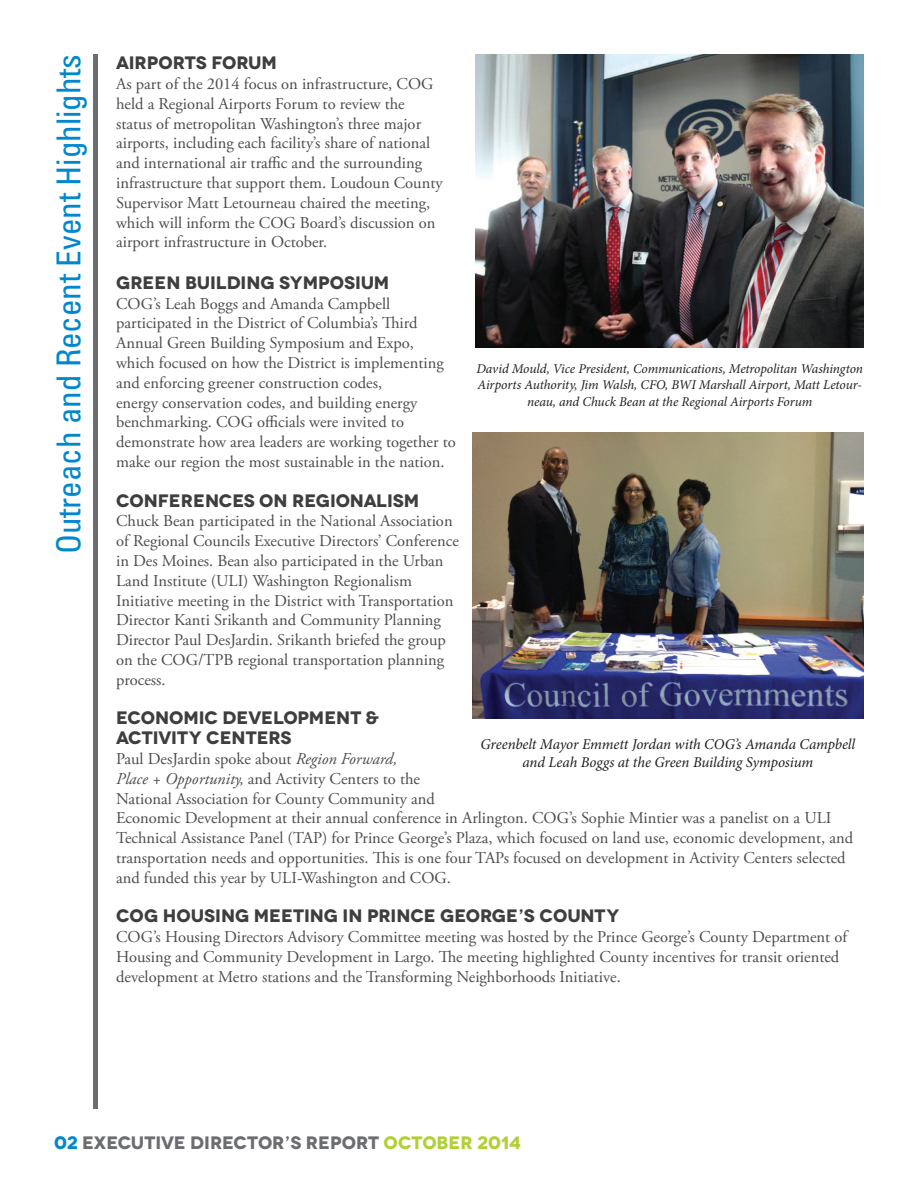
<style>
.page{position:relative;width:918px;height:1188px;background:#fff}
.page>*{position:absolute;margin:0;border:0;box-sizing:border-box;transform-origin:0 0}
.t1{font:condensed 33px "Univers LTCYR 57";color:#0087cd}
.t2{font:700 18px/19.8px "Novecentowide";color:#3e3e3f}
.t3{font:700 18px "Novecentowide";color:#6c6d70}
.t4{font:16.5px/19.8px "Adobe Garamond Pro";color:#4b4c4d}
.t5{font:italic 15px/18px "Minion Pro";letter-spacing:-.01em;color:#231f20;text-align:center}
.t6{font:italic 13.5px/16px "Minion Pro";letter-spacing:-.01em;color:#231f20;text-align:center}
.s1{font-style:italic}
.s2{color:#0087cd}
.s3{color:#b0d136}
</style>
<div class="page">
<div style="left:93px;top:54px;width:5px;height:1055px;background:#6c6d70"></div>
<img style="left:475px;top:54px;width:389px;height:293px">
<img style="left:472px;top:433px;width:392px;height:285px">
<h1 class="t1" style="left:48px;top:554px;width:502px;rotate:-90deg">Outreach and Recent Event Highlights</h1>
<p class="t2" style="left:116px;top:53px;width:162px">AIRPORTS FORUM</p>
<p class="t4" style="left:116px;top:75px;width:328px">As part of the 2014 focus on infrastructure, COG held a Regional Airports Forum to review the status of metropolitan Washington’s three major airports, including each facility’s share of national and international air traffic and the surrounding infrastructure that support them. Loudoun County Supervisor Matt Letourneau chaired the meeting, which will inform the COG Board’s discussion on airport infrastructure in October.</p>
<p class="t2" style="left:116px;top:273px;width:275px">GREEN BUILDING SYMPOSIUM</p>
<p class="t4" style="left:116px;top:294px;width:341px">COG’s Leah Boggs and Amanda Campbell participated in the District of Columbia’s Third Annual Green Building Symposium and Expo, which focused on how the District is implementing and enforcing greener construction codes,<br>energy conservation codes, and building energy benchmarking. COG officials were invited to demonstrate how area leaders are working together to make our region the most sustainable in the nation.</p>
<p class="t2" style="left:116px;top:491px;width:305px">CONFERENCES ON REGIONALISM</p>
<p class="t4" style="left:116px;top:512px;width:344px">Chuck Bean participated in the National Association of Regional Councils Executive Directors’ Conference in Des Moines. Bean also participated in the Urban Land Institute (ULI) Washington Regionalism Initiative meeting in the District with Transportation Director Kanti Srikanth and Community Planning Director Paul DesJardin. Srikanth briefed the group on the COG/TPB regional transportation planning process.</p>
<p class="t2" style="left:116px;top:708px;width:264px">ECONOMIC DEVELOPMENT &amp;<br>ACTIVITY CENTERS</p>
<p class="t4" style="left:116px;top:750px;width:739px">Paul DesJardin spoke about <span class="s1">Region Forward,<br>Place + Opportunity,</span> and Activity Centers to the<br>National Association for County Community and<br>Economic Development at their annual conference in Arlington. COG’s Sophie Mintier was a panelist on a ULI Technical Assistance Panel (TAP) for Prince George’s Plaza, which focused on land use, economic development, and transportation needs and opportunities. This is one four TAPs focused on development in Activity Centers selected and funded this year by ULI-Washington and COG.</p>
<p class="t2" style="left:116px;top:906px;width:505px">COG HOUSING MEETING IN PRINCE GEORGE’S COUNTY</p>
<p class="t4" style="left:116px;top:928px;width:733px">COG’s Housing Directors Advisory Committee meeting was hosted by the Prince George’s County Department of<br>Housing and Community Development in Largo. The meeting highlighted County incentives for transit oriented development at Metro stations and the Transforming Neighborhoods Initiative.</p>
<p class="t6" style="left:476px;top:361px;width:388px">David Mould, Vice President, Communications, Metropolitan Washington<br>Airports Authority, Jim Walsh, CFO, BWI Marshall Airport, Matt Letour&shy;neau, and Chuck Bean at the Regional Airports Forum</p>
<p class="t5" style="left:481px;top:735px;width:376px">Greenbelt Mayor Emmett Jordan with COG’s Amanda Campbell and Leah Boggs at the Green Building Symposium</p>
<p class="t3" style="left:54px;top:1132px;width:469px"><span class="s2">02</span> EXECUTIVE DIRECTOR’S REPORT <span class="s3">OCTOBER 2014</span></p>
</div>
